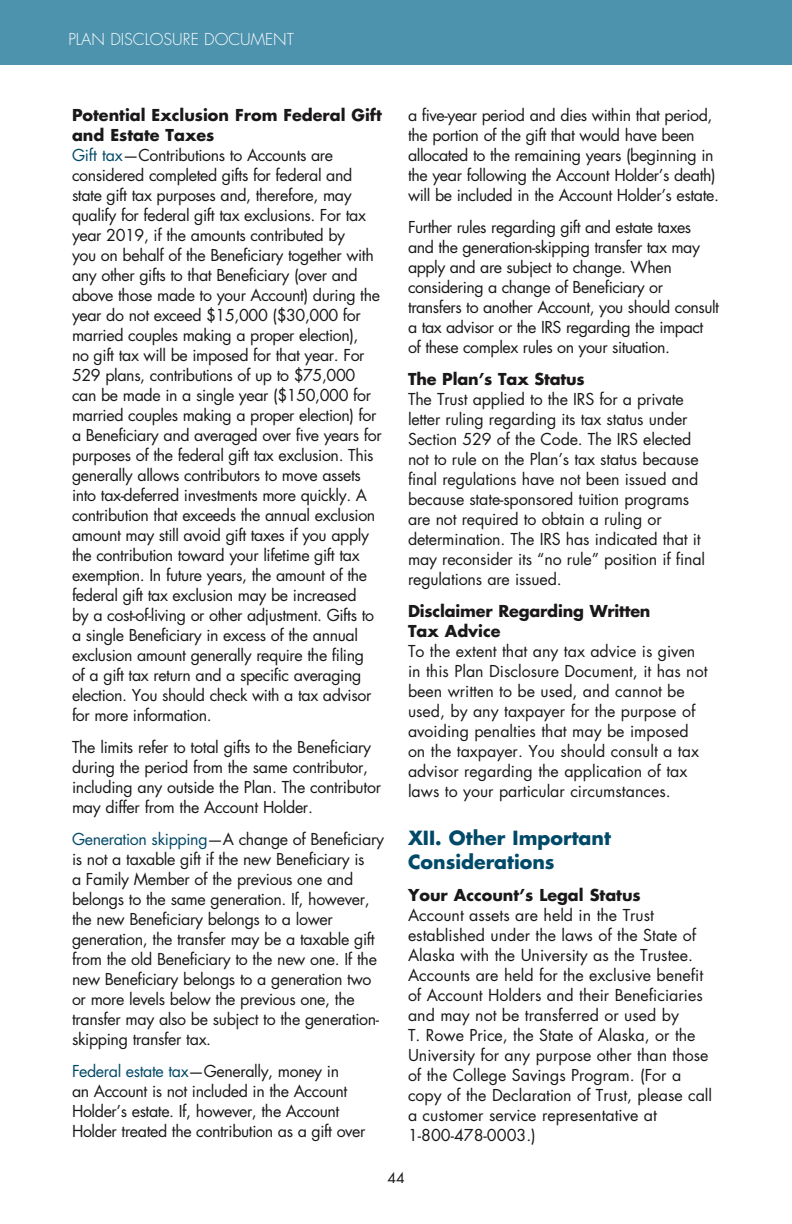
<style>
.page{position:relative;width:792px;height:1224px;background:#fff}
.page>*{position:absolute;margin:0;border:0;box-sizing:border-box;transform-origin:0 0}
.t1{font:700 19px/24px "Futura Std";color:#004968}
.t2{font:16px/20px "Futura Std";letter-spacing:-.025em;color:#1a1818}
.t3{font:16px/20px "Futura Std";color:#1a1818}
.t4{font:700 16px/20px "Futura Std";letter-spacing:-.01em;color:#1a1818}
.t5{font:300 16px "Futura Std";color:#fff}
.t6{font:14px "Futura Std";color:#1a1818}
.s1{font-weight:700}
.s2{color:#004968}
</style>
<div class="page">
<div style="left:0;top:0;width:792px;height:64px;background:#4d93ae"></div>
<p class="t5" style="left:68px;top:30px;width:227px">PLAN DISCLOSURE DOCUMENT</p>
<p class="t2" style="left:72px;top:105px;width:311px"><span class="s1">Potential Exclusion From Federal Gift and Estate Taxes<br></span><span class="s2">Gift tax</span>—Contributions to Accounts are considered completed gifts for federal and state gift tax purposes and, therefore, may qualify for federal gift tax exclusions. For tax year 2019, if the amounts contributed by<br>you on behalf of the Beneficiary together with any other gifts to that Beneficiary (over and above those made to your Account) during the year do not exceed $15,000 ($30,000 for married couples making a proper election),<br>no gift tax will be imposed for that year. For 529 plans, contributions of up to $75,000 can be made in a single year ($150,000 for married couples making a proper election) for a Beneficiary and averaged over five years for purposes of the federal gift tax exclusion. This generally allows contributors to move assets into tax-deferred investments more quickly. A contribution that exceeds the annual exclusion amount may still avoid gift taxes if you apply the contribution toward your lifetime gift tax exemption. In future years, the amount of the federal gift tax exclusion may be increased<br>by a cost-of-living or other adjustment. Gifts to a single Beneficiary in excess of the annual exclusion amount generally require the filing<br>of a gift tax return and a specific averaging election. You should check with a tax advisor for more information.</p>
<p class="t2" style="left:72px;top:737px;width:311px">The limits refer to total gifts to the Beneficiary during the period from the same contributor, including any outside the Plan. The contributor may differ from the Account Holder.</p>
<p class="t2" style="left:72px;top:829px;width:314px"><span class="s2">Generation skipping</span>—A change of Beneficiary is not a taxable gift if the new Beneficiary is<br>a Family Member of the previous one and belongs to the same generation. If, however, the new Beneficiary belongs to a lower generation, the transfer may be a taxable gift from the old Beneficiary to the new one. If the new Beneficiary belongs to a generation two or more levels below the previous one, the transfer may also be subject to the generation&shy;skipping transfer tax.</p>
<p class="t2" style="left:72px;top:1061px;width:295px"><span class="s2">Federal estate tax</span>—Generally, money in<br>an Account is not included in the Account Holder’s estate. If, however, the Account Holder treated the contribution as a gift over</p>
<p class="t2" style="left:408px;top:105px;width:313px">a five-year period and dies within that period, the portion of the gift that would have been allocated to the remaining years (beginning in the year following the Account Holder’s death) will be included in the Account Holder’s estate.</p>
<p class="t2" style="left:408px;top:217px;width:313px">Further rules regarding gift and estate taxes and the generation-skipping transfer tax may apply and are subject to change. When considering a change of Beneficiary or transfers to another Account, you should consult a tax advisor or the IRS regarding the impact of these complex rules on your situation.</p>
<p class="t4" style="left:408px;top:369px;width:178px">The Plan’s Tax Status</p>
<p class="t2" style="left:408px;top:389px;width:299px">The Trust applied to the IRS for a private letter ruling regarding its tax status under Section 529 of the Code. The IRS elected not to rule on the Plan’s tax status because final regulations have not been issued and because state-sponsored tuition programs are not required to obtain a ruling or determination. The IRS has indicated that it may reconsider its “no rule” position if final regulations are issued.</p>
<p class="t4" style="left:408px;top:601px;width:244px">Disclaimer Regarding Written<br>Tax Advice</p>
<p class="t3" style="left:408px;top:641px;width:301px">To the extent that any tax advice is given in this Plan Disclosure Document, it has not been written to be used, and cannot be used, by any taxpayer for the purpose of avoiding penalties that may be imposed on the taxpayer. You should consult a tax advisor regarding the application of tax laws to your particular circumstances.</p>
<p class="t1" style="left:408px;top:826px;width:204px">XII. Other Important<br>Considerations</p>
<p class="t4" style="left:408px;top:885px;width:234px">Your Account’s Legal Status</p>
<p class="t3" style="left:408px;top:905px;width:306px">Account assets are held in the Trust established under the laws of the State of Alaska with the University as the Trustee.<br>Accounts are held for the exclusive benefit of Account Holders and their Beneficiaries and may not be transferred or used by<br>T. Rowe Price, the State of Alaska, or the University for any purpose other than those of the College Savings Program. (For a copy of the Declaration of Trust, please call a customer service representative at 1-800-478-0003.)</p>
<p class="t6" style="left:387px;top:1169px;width:19px">44</p>
</div>
